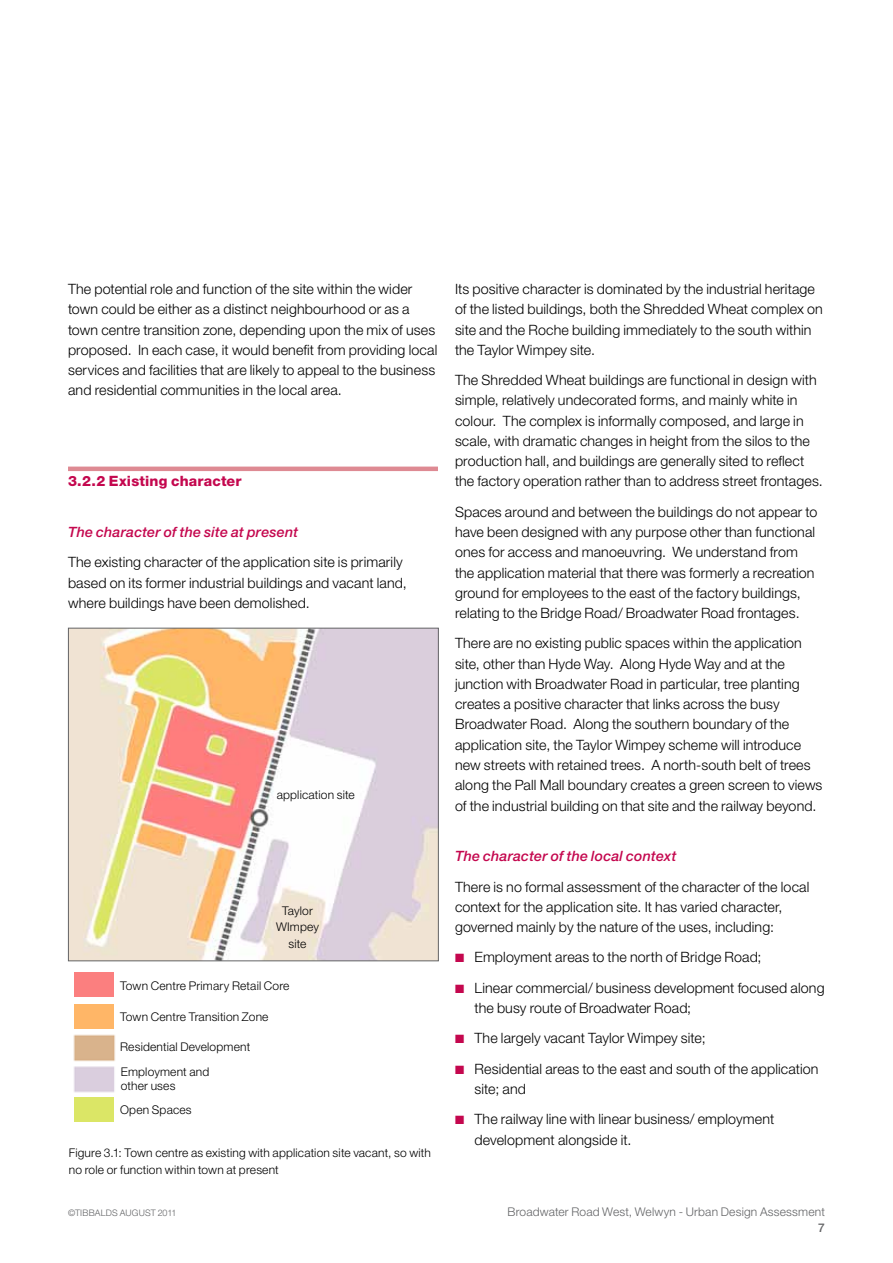
<style>
.page{position:relative;width:893px;height:1263px;background:#fff}
.page>*{position:absolute;margin:0;border:0;box-sizing:border-box;transform-origin:0 0}
.t1{font:300 14.25px/20.2px "Helvetica Neue LT Std";letter-spacing:.01em;color:#000}
.t2{font:italic 500 14.25px "Helvetica Neue LT Std";letter-spacing:.01em;color:#c4074e}
.t3{font:800 14.25px "Helvetica Neue LT Std";letter-spacing:.01em;color:#c4074e}
.t4{font:300 12px/16.5px "Helvetica Neue LT Std";letter-spacing:.015em;color:#000}
.t5{font:300 12px "Helvetica Neue LT Std";letter-spacing:.015em;color:#636466}
.t6{font:500 12px "Helvetica Neue LT Std";color:#636466}
.t7{font:300 9px "Helvetica Neue LT Std";letter-spacing:-.025em;color:#636466}
.s1{color:#c4074e}
</style>
<div class="page">
<hr style="left:68px;top:467px;width:370px;height:4px;background:#de8a93">
<img style="left:70px;top:630px;width:367px;height:329px">
<div style="left:68px;top:628px;width:371px;height:333px;border:1px solid #636466"></div>
<img style="left:73px;top:1034px;width:43px;height:28px">
<img style="left:74px;top:1066px;width:41px;height:27px">
<div style="left:74px;top:973px;width:40px;height:24px;background:#fb7f7f"></div>
<div style="left:74px;top:1004px;width:40px;height:24px;background:#ffb667"></div>
<div style="left:74px;top:1097px;width:40px;height:25px;background:#dbe666"></div>
<p class="t1" style="left:68px;top:279px;width:371px">The potential role and function of the site within the wider town could be either as a distinct neighbourhood or as a town centre transition zone, depending upon the mix of uses proposed. In each case, it would benefit from providing local services and facilities that are likely to appeal to the business and residential communities in the local area.</p>
<p class="t3" style="left:68px;top:473px;width:175px">3.2.2 Existing character</p>
<p class="t2" style="left:68px;top:524px;width:232px">The character of the site at present</p>
<p class="t1" style="left:68px;top:552px;width:340px">The existing character of the application site is primarily based on its former industrial buildings and vacant land, where buildings have been demolished.</p>
<p class="t4" style="left:277px;top:786px;width:80px">application site</p>
<p class="t4" style="left:276px;top:902px;width:44px;text-align:center">Taylor<br>WImpey site</p>
<p class="t4" style="left:120px;top:977px;width:171px">Town Centre Primary Retail Core</p>
<p class="t4" style="left:120px;top:1008px;width:150px">Town Centre Transition Zone</p>
<p class="t4" style="left:120px;top:1034px;width:132px;line-height:24.8px">Residential Development<br>Employment and</p>
<p class="t4" style="left:121px;top:1077px;width:56px">other uses</p>
<p class="t4" style="left:120px;top:1101px;width:73px">Open Spaces</p>
<p class="t4" style="left:69px;top:1144px;width:364px">Figure 3.1: Town centre as existing with application site vacant, so with no role or function within town at present</p>
<p class="t1" style="left:455px;top:279px;width:369px">Its positive character is dominated by the industrial heritage of the listed buildings, both the Shredded Wheat complex on site and the Roche building immediately to the south within the Taylor Wimpey site.</p>
<p class="t1" style="left:455px;top:370px;width:369px">The Shredded Wheat buildings are functional in design with simple, relatively undecorated forms, and mainly white in colour. The complex is informally composed, and large in scale, with dramatic changes in height from the silos to the production hall, and buildings are generally sited to reflect the factory operation rather than to address street frontages.</p>
<p class="t1" style="left:455px;top:501px;width:364px">Spaces around and between the buildings do not appear to have been designed with any purpose other than functional ones for access and manoeuvring. We understand from the application material that there was formerly a recreation ground for employees to the east of the factory buildings, relating to the Bridge Road/ Broadwater Road frontages.</p>
<p class="t1" style="left:455px;top:633px;width:369px">There are no existing public spaces within the application site, other than Hyde Way. Along Hyde Way and at the junction with Broadwater Road in particular, tree planting creates a positive character that links across the busy Broadwater Road. Along the southern boundary of the application site, the Taylor Wimpey scheme will introduce new streets with retained trees. A north-south belt of trees along the Pall Mall boundary creates a green screen to views of the industrial building on that site and the railway beyond.</p>
<p class="t2" style="left:455px;top:848px;width:223px">The character of the local context</p>
<p class="t1" style="left:455px;top:876px;width:356px">There is no formal assessment of the character of the local context for the application site. It has varied character, governed mainly by the nature of the uses, including:</p>
<p class="t1" style="left:455px;top:947px;width:308px"><span class="s1">■</span> Employment areas to the north of Bridge Road;</p>
<p class="t1" style="left:474px;top:977px;width:352px;text-indent:-19px"><span class="s1">■</span> Linear commercial/ business development focused along the busy route of Broadwater Road;</p>
<p class="t1" style="left:455px;top:1028px;width:252px"><span class="s1">■</span> The largely vacant Taylor Wimpey site;</p>
<p class="t1" style="left:474px;top:1058px;width:345px;text-indent:-19px"><span class="s1">■</span> Residential areas to the east and south of the application site; and</p>
<p class="t1" style="left:474px;top:1109px;width:301px;text-indent:-19px"><span class="s1">■</span> The railway line with linear business/ employment development alongside it.</p>
<p class="t7" style="left:68px;top:1207px;width:22px">©Tibbalds</p>
<p class="t7" style="left:120px;top:1207px;width:8px">august</p>
<p class="t7" style="left:158px;top:1207px;width:20px">2011</p>
<p class="t5" style="left:507px;top:1204px;width:319px">Broadwater Road West, Welwyn - Urban Design Assessment</p>
<p class="t6" style="left:818px;top:1221px;width:8px">7</p>
</div>
